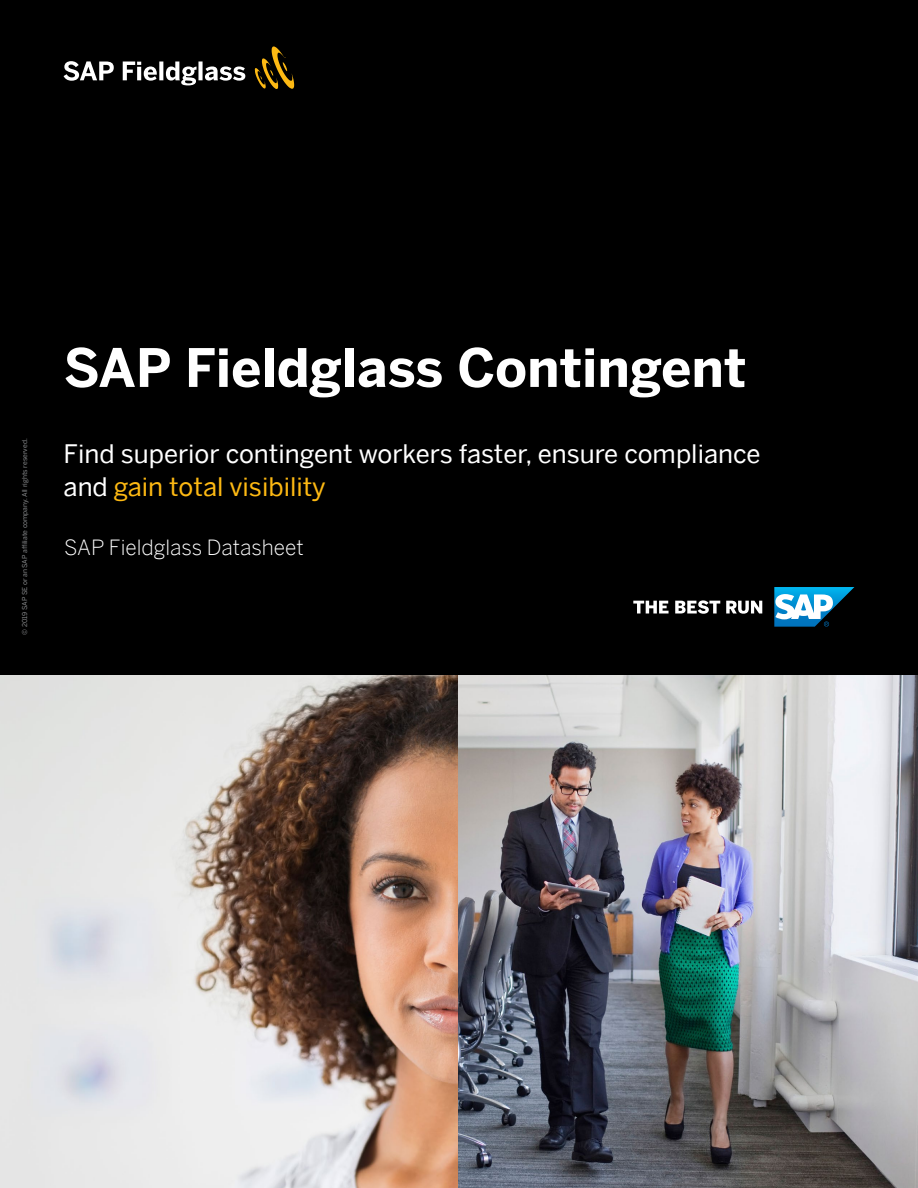
<style>
.page{position:relative;width:918px;height:1188px;background:#fff}
.page>*{position:absolute;margin:0;border:0;box-sizing:border-box;transform-origin:0 0}
.t1{font:700 52.5px "Benton Sans";color:#fff}
.t2{font:25.5px/33px "Benton Sans";color:#fff}
.t3{font:300 21px "Benton Sans";color:#fff}
.t4{font:6.75px "Benton Sans";color:#8a8c8e}
.s1{color:#fdb913}
</style>
<div class="page">
<img style="left:0;top:675px;width:459px;height:513px">
<img style="left:459px;top:675px;width:459px;height:513px">
<div style="left:0;top:0;width:918px;height:675px;background:#000"></div>
<svg style="left:64px;top:61px;width:181px;height:24px"></svg>
<svg style="left:254px;top:46px;width:40px;height:43px"></svg>
<svg style="left:633px;top:600px;width:129px;height:14px"></svg>
<svg style="left:774px;top:587px;width:80px;height:40px"></svg>
<p class="t4" style="left:19px;top:635px;width:198px;rotate:-90deg">© 2019 SAP SE or an SAP affiliate company. All rights reserved.</p>
<h1 class="t1" style="left:64px;top:322px;width:684px">SAP Fieldglass Contingent</h1>
<p class="t2" style="left:64px;top:434px;width:699px">Find superior contingent workers faster, ensure compliance and <span class="s1">gain total visibility</span></p>
<p class="t3" style="left:64px;top:529px;width:241px">SAP Fieldglass Datasheet</p>
</div>
